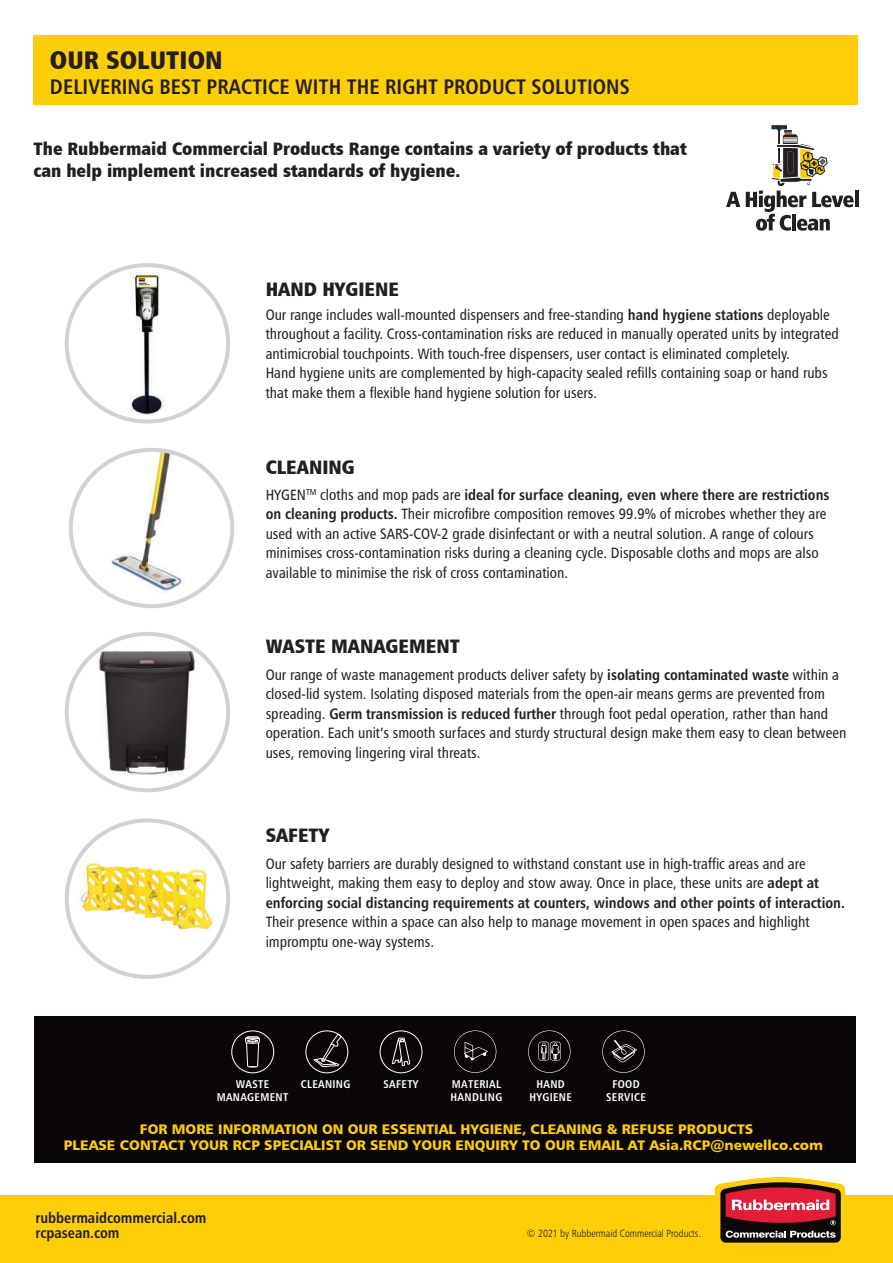
<style>
.page{position:relative;width:893px;height:1263px;background:#fff}
.page>*{position:absolute;margin:0;border:0;box-sizing:border-box;transform-origin:0 0}
.t1{font:25.5px "Humanist 777 BT Extra Black Cond B";letter-spacing:.005em;color:#231f20}
.t2{font:21px "Humanist 777 BT Bold Condensed B";letter-spacing:.005em;color:#231f20}
.t3{font:19.5px "Humanist 777 BT Extra Black Cond B";color:#231f20}
.t4{font:18px/21.6px "Humanist 777 BT Extra Black Cond B";color:#231f20}
.t5{font:15px/19.5px "Humanist 777 BT Roman Condensed B";color:#231f20}
.t6{font:15px/15px "Humanist 777 BT Bold Condensed B";color:#231f20}
.t7{font:13.95px/16.6px "Humanist 777 BT Black B";color:#fccd0a;text-align:center}
.t8{font:11.25px/13.5px "Humanist 777 BT Bold Condensed B";letter-spacing:.03em;color:#fff;text-align:center}
.t9{font:10.5px "Humanist 777 BT Light Condensed B";color:#231f20}
.s1{font-family:"Humanist 777 BT Bold Condensed B"}
.s2{font-family:"Humanist 777 BT Roman Condensed B"}
</style>
<div class="page">
<img style="left:130px;top:273px;width:35px;height:141px">
<div style="left:0;top:1195px;width:893px;height:68px;background:#fece08"></div>
<svg style="left:715px;top:1177px;width:130px;height:66px;background:#9d503c"></svg>
<div style="left:34px;top:36px;width:824px;height:69px;background:#fece08"></div>
<div style="left:34px;top:1016px;width:822px;height:147px;background:#0a0608"></div>
<div style="left:231px;top:1030px;width:43px;height:43px;border:1px solid #fff;border-radius:50%"></div>
<svg style="left:245px;top:1036px;width:15px;height:38px"></svg>
<svg style="left:313px;top:1033px;width:29px;height:34px"></svg>
<div style="left:306px;top:1030px;width:42px;height:43px;border:1px solid #fff;border-radius:50%"></div>
<svg style="left:392px;top:1037px;width:18px;height:29px"></svg>
<div style="left:380px;top:1030px;width:42px;height:43px;border:1px solid #fff;border-radius:50%"></div>
<svg style="left:602px;top:1030px;width:43px;height:43px"></svg>
<svg style="left:454px;top:1030px;width:42px;height:43px"></svg>
<svg style="left:528px;top:1030px;width:43px;height:43px"></svg>
<img style="left:79px;top:860px;width:134px;height:70px">
<img style="left:70px;top:449px;width:161px;height:149px">
<div style="left:69px;top:448px;width:165px;height:160px;border:4px solid #d1d2d4;border-radius:50%"></div>
<div style="left:65px;top:818px;width:165px;height:161px;border:4px solid #d1d2d4;border-radius:50%"></div>
<div style="left:65px;top:263px;width:165px;height:160px;border:4px solid #d1d2d4;border-radius:50%"></div>
<img style="left:91px;top:636px;width:113px;height:151px">
<div style="left:65px;top:632px;width:165px;height:160px;border:4px solid #d1d2d4;border-radius:50%"></div>
<svg style="left:726px;top:192px;width:14px;height:15px"></svg>
<hr style="left:855px;top:191px;width:4px;height:16px;background:#231f20">
<svg style="left:746px;top:125px;width:108px;height:106px"></svg>
<h1 class="t1" style="left:50px;top:44px;width:174px">OUR SOLUTION</h1>
<h2 class="t2" style="left:50px;top:74px;width:581px">DELIVERING BEST PRACTICE WITH THE RIGHT PRODUCT SOLUTIONS</h2>
<p class="t4" style="left:34px;top:137px;width:655px">The Rubbermaid Commercial Products Range contains a variety of products that can help implement increased standards of hygiene.</p>
<h3 class="t3" style="left:266px;top:276px;width:135px">HAND HYGIENE</h3>
<p class="t5" style="left:266px;top:304px;width:575px">Our range includes wall-mounted dispensers and free-standing <span class="s1">hand hygiene stations</span> deployable throughout a facility. Cross-contamination risks are reduced in manually operated units by integrated antimicrobial touchpoints. With touch-free dispensers, user contact is eliminated completely.<br>Hand hygiene units are complemented by high-capacity sealed refills containing soap or hand rubs that make them a flexible hand hygiene solution for users.</p>
<h3 class="t3" style="left:266px;top:455px;width:91px">CLEANING</h3>
<p class="t6" style="left:266px;top:487px;width:565px"><span class="s2">HYGEN</span><sup>TM</sup> <span class="s2">cloths and mop pads are</span> ideal for surface cleaning, even where there are restrictions</p>
<p class="t5" style="left:266px;top:504px;width:562px"><span class="s1">on cleaning products.</span> Their microfibre composition removes 99.9% of microbes whether they are used with an active SARS-COV-2 grade disinfectant or with a neutral solution. A range of colours minimises cross-contamination risks during a cleaning cycle. Disposable cloths and mops are also available to minimise the risk of cross contamination.</p>
<h3 class="t3" style="left:266px;top:634px;width:196px">WASTE MANAGEMENT</h3>
<p class="t5" style="left:266px;top:665px;width:582px">Our range of waste management products deliver safety by <span class="s1">isolating contaminated waste</span> within a closed-lid system. Isolating disposed materials from the open-air means germs are prevented from spreading. <span class="s1">Germ transmission is reduced further</span> through foot pedal operation, rather than hand operation. Each unit’s smooth surfaces and sturdy structural design make them easy to clean between uses, removing lingering viral threats.</p>
<h3 class="t3" style="left:266px;top:823px;width:65px">SAFETY</h3>
<p class="t5" style="left:266px;top:854px;width:555px">Our safety barriers are durably designed to withstand constant use in high-traffic areas and are lightweight, making them easy to deploy and stow away. Once in place, these units are <span class="s1">adept at</span></p>
<p class="t6" style="left:266px;top:895px;width:581px">enforcing social distancing requirements at counters, windows and other points of interaction.</p>
<p class="t5" style="left:266px;top:912px;width:545px">Their presence within a space can also help to manage movement in open spaces and highlight impromptu one-way systems.</p>
<p class="t8" style="left:217px;top:1077px;width:73px">WASTE<br>MANAGEMENT</p>
<p class="t8" style="left:301px;top:1077px;width:51px">CLEANING</p>
<p class="t8" style="left:384px;top:1077px;width:36px">SAFETY</p>
<p class="t8" style="left:451px;top:1077px;width:53px;text-align:left">MATERIAL<br>HANDLING</p>
<p class="t8" style="left:529px;top:1077px;width:44px">HAND<br>HYGIENE</p>
<p class="t8" style="left:606px;top:1077px;width:41px">FOOD<br>SERVICE</p>
<p class="t7" style="left:64px;top:1120px;width:761px">FOR MORE INFORMATION ON OUR ESSENTIAL HYGIENE, CLEANING &amp; REFUSE PRODUCTS<br>PLEASE CONTACT YOUR RCP SPECIALIST OR SEND YOUR ENQUIRY TO OUR EMAIL AT Asia.RCP@newellco.com</p>
<p class="t6" style="left:36px;top:1210px;width:172px">rubbermaidcommercial.com rcpasean.com</p>
<p class="t9" style="left:527px;top:1227px;width:176px">© 2021 by Rubbermaid Commercial Products.</p>
</div>
